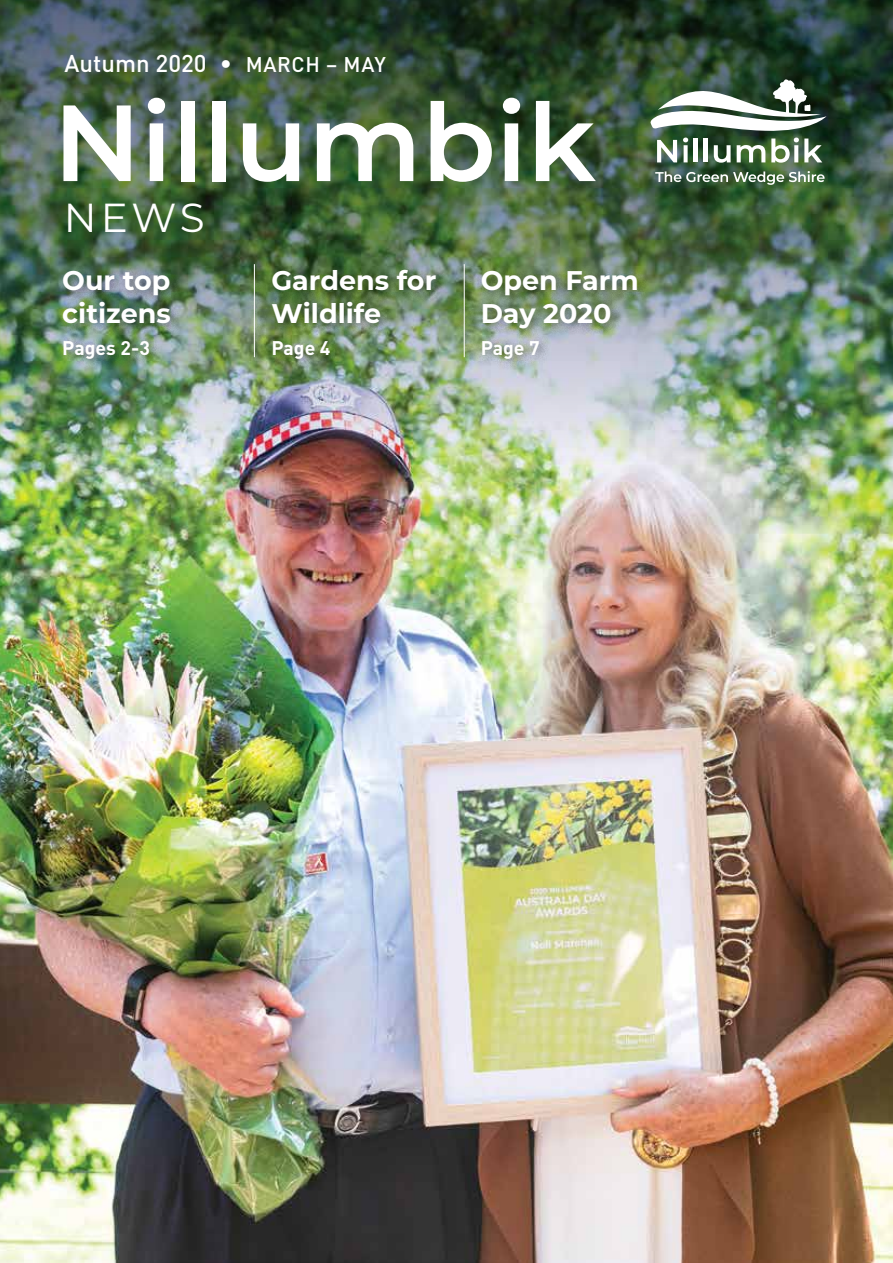
<style>
.page{position:relative;width:893px;height:1263px;background:#fff}
.page>*{position:absolute;margin:0;border:0;box-sizing:border-box;transform-origin:0 0}
.t1{font:600 108px "Montserrat";color:#fff}
.t2{font:40.5px "Montserrat";color:#fff}
.t3{font:700 27px/32.4px "Montserrat";color:#fff}
.t4{font:500 24px "DIN";color:#fff}
.t5{font:700 19.5px "DIN";color:#fff}
.s1{font-size:21px}
</style>
<div class="page">
<img style="left:0;top:466px;width:893px;height:797px">
<img style="left:0;top:0;width:893px;height:466px">
<div style="left:57px;top:258px;width:592px;height:112px;background:#000;opacity:.44"></div>
<hr style="left:254px;top:264px;width:1px;height:93px;background:#fff">
<hr style="left:464px;top:264px;width:1px;height:93px;background:#fff">
<svg style="left:657px;top:140px;width:20px;height:22px"></svg>
<svg style="left:683px;top:138px;width:5px;height:24px"></svg>
<hr style="left:694px;top:139px;width:4px;height:23px;background:#fff">
<hr style="left:704px;top:139px;width:4px;height:23px;background:#fff">
<svg style="left:714px;top:145px;width:17px;height:18px"></svg>
<svg style="left:737px;top:145px;width:28px;height:17px"></svg>
<svg style="left:771px;top:138px;width:51px;height:25px"></svg>
<svg style="left:655px;top:171px;width:170px;height:14px;background:#6c856d"></svg>
<svg style="left:650px;top:79px;width:176px;height:53px"></svg>
<p class="t4" style="left:65px;top:48px;width:323px">Autumn 2020 • <span class="s1">MARCH – MAY</span></p>
<h1 class="t1" style="left:53px;top:66px;width:544px">Nillumbik</h1>
<h2 class="t2" style="left:64px;top:190px;width:143px">NEWS</h2>
<p class="t3" style="left:62px;top:263px;width:110px">Our top citizens</p>
<p class="t5" style="left:62px;top:335px;width:89px">Pages 2-3</p>
<p class="t3" style="left:271px;top:263px;width:166px">Gardens for<br>Wildlife</p>
<p class="t5" style="left:271px;top:335px;width:61px">Page 4</p>
<p class="t3" style="left:481px;top:263px;width:160px">Open Farm<br>Day 2020</p>
<p class="t5" style="left:481px;top:335px;width:61px">Page 7</p>
</div>
